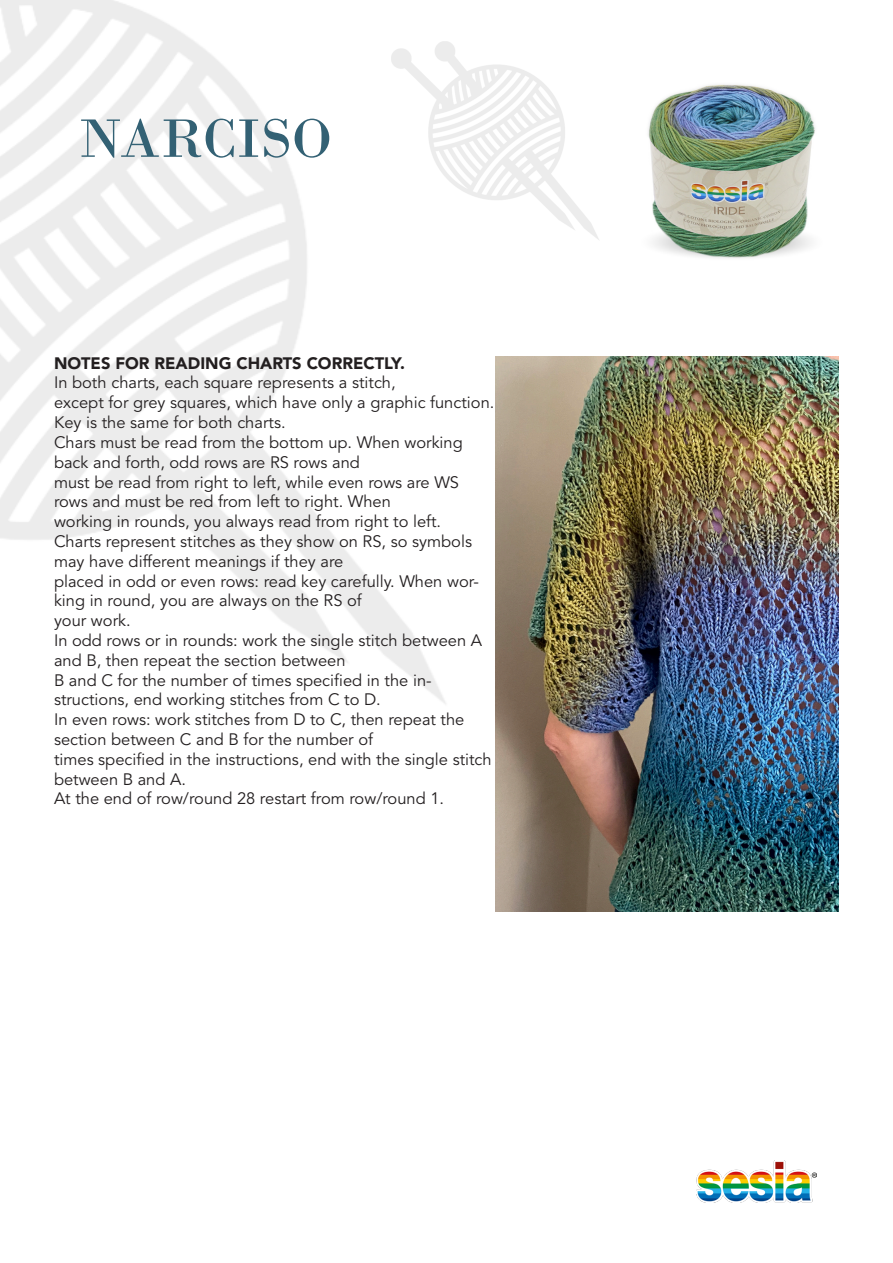
<style>
.page{position:relative;width:893px;height:1263px;background:#fff}
.page>*{position:absolute;margin:0;border:0;box-sizing:border-box;transform-origin:0 0}
.t1{font:57px "Bodoni";color:#336174}
.t2{font:16.5px/19.8px "Avenir LT Std";color:#231f20}
.t3{font:900 16.5px "Avenir LT Std";color:#231f20}
</style>
<div class="page">
<img style="left:697px;top:1161px;width:119px;height:41px">
<img style="left:648px;top:84px;width:167px;height:174px">
<img style="left:495px;top:356px;width:344px;height:555px">
<p class="t1" style="left:79px;top:105px;width:255px">NARCISO</p>
<p class="t3" style="left:54px;top:353px;width:352px">NOTES FOR READING CHARTS CORRECTLY.</p>
<p class="t2" style="left:54px;top:373px;width:343px">In both charts, each square represents a stitch,</p>
<p class="t2" style="left:54px;top:393px;width:442px">except for grey squares, which have only a graphic function.<br>Key is the same for both charts.</p>
<p class="t2" style="left:54px;top:433px;width:410px">Chars must be read from the bottom up. When working back and forth, odd rows are RS rows and</p>
<p class="t2" style="left:54px;top:472px;width:407px">must be read from right to left, while even rows are WS rows and must be red from left to right. When</p>
<p class="t2" style="left:54px;top:512px;width:389px">working in rounds, you always read from right to left.</p>
<p class="t2" style="left:54px;top:532px;width:420px">Charts represent stitches as they show on RS, so symbols may have different meanings if they are</p>
<p class="t2" style="left:54px;top:571px;width:426px">placed in odd or even rows: read key carefully. When wor&shy;king in round, you are always on the RS of</p>
<p class="t2" style="left:54px;top:611px;width:78px">your work.</p>
<p class="t2" style="left:54px;top:631px;width:430px">In odd rows or in rounds: work the single stitch between A and B, then repeat the section between</p>
<p class="t2" style="left:54px;top:670px;width:379px">B and C for the number of times specified in the in&shy;structions, end working stitches from C to D.</p>
<p class="t2" style="left:54px;top:710px;width:412px">In even rows: work stitches from D to C, then repeat the section between C and B for the number of</p>
<p class="t2" style="left:54px;top:750px;width:439px">times specified in the instructions, end with the single stitch between B and A.</p>
<p class="t2" style="left:54px;top:789px;width:392px">At the end of row/round 28 restart from row/round 1.</p>
</div>
